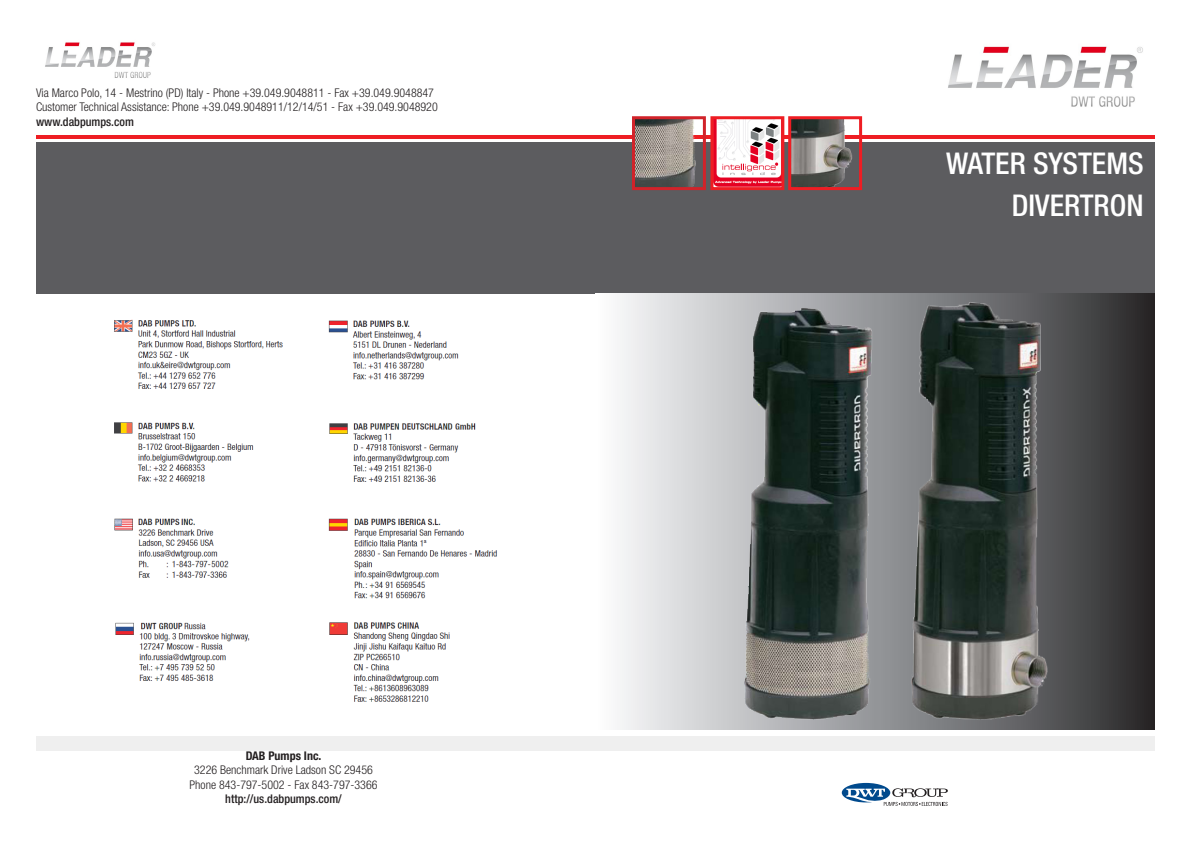
<style>
.page{position:relative;width:1191px;height:842px;background:#fff}
.page>*{position:absolute;margin:0;border:0;box-sizing:border-box;transform-origin:0 0}
.t1{font:500 condensed 30px "Helvetica Neue LT";color:#fff}
.t2{font:300 condensed 12px/14.4px "Helvetica Neue LT";color:#231f20}
.t3{font:500 condensed 12px "Helvetica Neue LT";color:#231f20}
.t4{font:700 condensed 12px "Helvetica Neue LT";color:#231f20}
</style>
<div class="page">
<svg style="left:841px;top:783px;width:106px;height:23px"></svg>
<div style="left:36px;top:736px;width:1118px;height:14px;background:#efefef"></div>
<div style="left:36px;top:142px;width:1119px;height:151px;background:#5c5c5f"></div>
<hr style="left:36px;top:135px;width:1119px;height:3px;background:#ee1d23">
<img style="left:636px;top:120px;width:66px;height:66px">
<div style="left:632px;top:116px;width:74px;height:74px;border:3px solid #d1232a"></div>
<img style="left:714px;top:120px;width:66px;height:66px">
<div style="left:710px;top:116px;width:74px;height:74px;border:3px solid #ee1d23"></div>
<img style="left:792px;top:120px;width:66px;height:66px">
<div style="left:788px;top:116px;width:74px;height:74px;border:3px solid #ee1d23"></div>
<img style="left:114px;top:319px;width:383px;height:383px">
<img style="left:45px;top:42px;width:111px;height:36px">
<img style="left:948px;top:46px;width:195px;height:61px">
<div style="left:595px;top:293px;width:559px;height:436px;background:linear-gradient(to right,#fcfeff,#2d2d30)"></div>
<img style="left:718px;top:298px;width:350px;height:426px">
<p class="t2" style="left:36px;top:85px;width:403px">Via Marco Polo, 14 - Mestrino (PD) Italy - Phone +39.049.9048811 - Fax +39.049.9048847<br>Customer Technical Assistance: Phone +39.049.9048911/12/14/51 - Fax +39.049.9048920</p>
<p class="t3" style="left:36px;top:114px;width:99px">www.dabpumps.com</p>
<p class="t4" style="left:246px;top:748px;width:77px">DAB Pumps Inc.</p>
<p class="t2" style="left:194px;top:763px;width:180px">3226 Benchmark Drive Ladson SC 29456</p>
<p class="t2" style="left:189px;top:777px;width:190px">Phone 843-797-5002 - Fax 843-797-3366</p>
<p class="t3" style="left:225px;top:792px;width:118px">http://us.dabpumps.com/</p>
<p class="t1" style="left:946px;top:145px;width:199px">WATER SYSTEMS</p>
<p class="t1" style="left:1012px;top:188px;width:133px">DIVERTRON</p>
</div>
